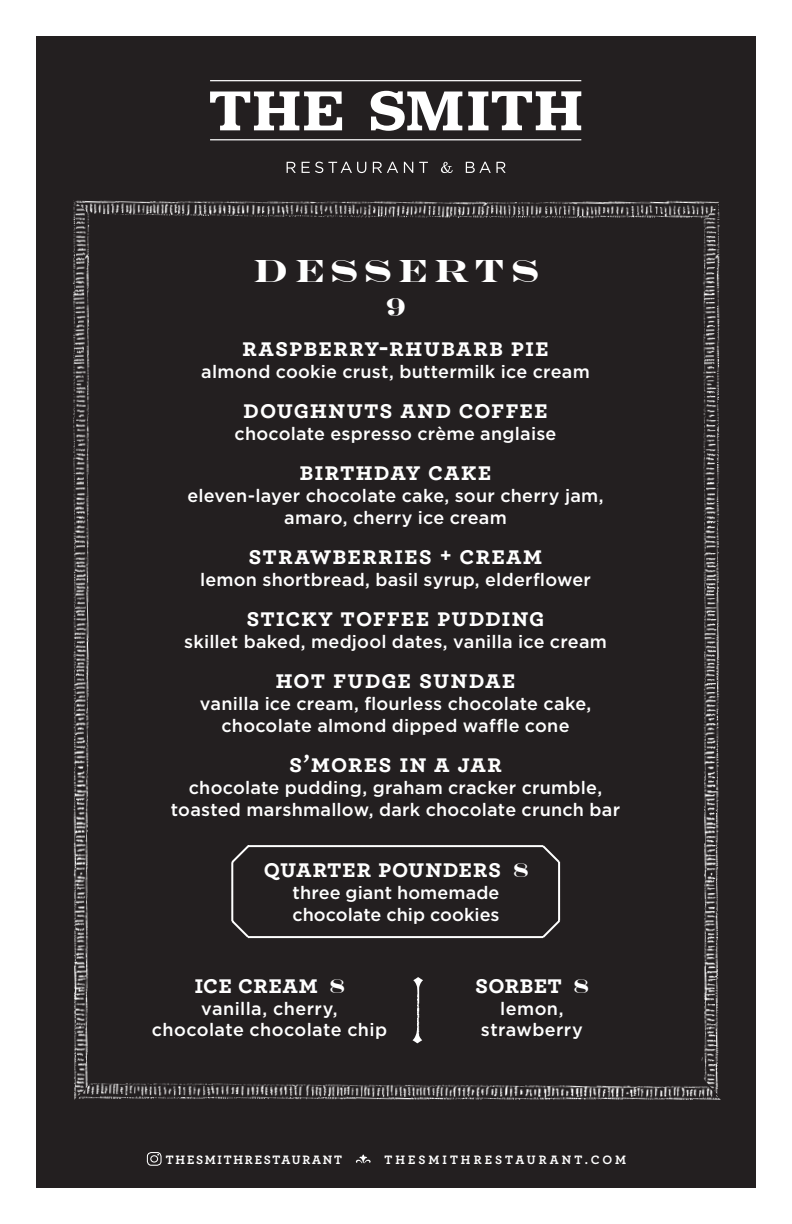
<style>
.page{position:relative;width:792px;height:1224px;background:#fff}
.page>*{position:absolute;margin:0;border:0;box-sizing:border-box;transform-origin:0 0}
.t1{font:700 32px "Engravers";letter-spacing:.2em;color:#fff}
.Food_Item_Descrip{font:26px "Archer Bold SC";letter-spacing:.035em;color:#fff}
.Food_Item_Descrip-2{font:26px "Archer Bold SC";letter-spacing:.01em;color:#fff}
.t2{font:700 26px "Engravers";color:#fff}
.Food_Item_Descrip-3{font:500 18px/21.6px "Gotham";letter-spacing:.015em;color:#fff;text-align:center}
.Food_Item{font:500 18px/22px "Gotham";letter-spacing:.005em;color:#fff}
.t3{font:12.8px "Archer Bold SC";letter-spacing:.235em;color:#fff}
.t4{font:12.8px "Archer Bold SC";letter-spacing:.135em;color:#fff}
.s1{font-family:"Engravers";font-weight:700;font-size:20px}
</style>
<div class="page">
<div style="left:36px;top:36px;width:720px;height:1152px;background:#231f20"></div>
<svg style="left:210px;top:91px;width:371px;height:40px"></svg>
<hr style="left:210px;top:80px;width:371px;height:1px;background:#fff">
<hr style="left:210px;top:139px;width:371px;height:1px;background:#fff">
<svg style="left:287px;top:162px;width:9px;height:11px"></svg>
<svg style="left:302px;top:162px;width:64px;height:11px"></svg>
<svg style="left:373px;top:162px;width:25px;height:11px"></svg>
<svg style="left:404px;top:162px;width:9px;height:11px"></svg>
<svg style="left:419px;top:162px;width:9px;height:11px"></svg>
<svg style="left:441px;top:162px;width:12px;height:11px"></svg>
<svg style="left:466px;top:162px;width:40px;height:11px"></svg>
<img style="left:92px;top:200px;width:609px;height:19px">
<img style="left:92px;top:1083px;width:609px;height:17px">
<img style="left:701px;top:201px;width:20px;height:899px">
<img style="left:73px;top:200px;width:19px;height:900px">
<svg style="left:231px;top:845px;width:329px;height:93px"></svg>
<img style="left:417px;top:993px;width:3px;height:35px">
<svg style="left:413px;top:977px;width:10px;height:16px"></svg>
<svg style="left:412px;top:1028px;width:10px;height:15px"></svg>
<div style="left:147px;top:1152px;width:15px;height:14px;border:1px solid #fff;border-radius:4px"></div>
<div style="left:150px;top:1155px;width:8px;height:8px;border:1px solid #fff;border-radius:50%"></div>
<svg style="left:356px;top:1154px;width:15px;height:9px"></svg>
<p class="t1" style="left:253px;top:253px;width:288px">DESSERTs</p>
<p class="t2" style="left:386px;top:292px;width:20px">9</p>
<p class="Food_Item_Descrip" style="left:242px;top:331px;width:308px">raspberry-rhubarb pie</p>
<p class="Food_Item_Descrip-3" style="left:201px;top:361px;width:390px">almond cookie crust, buttermilk ice cream</p>
<p class="Food_Item_Descrip" style="left:243px;top:393px;width:306px">doughnuts and coffee</p>
<p class="Food_Item_Descrip-3" style="left:235px;top:423px;width:323px">chocolate espresso crème anglaise</p>
<p class="Food_Item_Descrip" style="left:300px;top:455px;width:193px">birthday cake</p>
<p class="Food_Item_Descrip-3" style="left:187px;top:484px;width:418px">eleven-layer chocolate cake, sour cherry jam, amaro, cherry ice cream</p>
<p class="Food_Item_Descrip" style="left:249px;top:539px;width:295px">strawberries + cream</p>
<p class="Food_Item_Descrip-3" style="left:200px;top:568px;width:393px">lemon shortbread, basil syrup, elderflower</p>
<p class="Food_Item_Descrip" style="left:246px;top:601px;width:300px">sticky toffee pudding</p>
<p class="Food_Item_Descrip-3" style="left:184px;top:630px;width:424px">skillet baked, medjool dates, vanilla ice cream</p>
<p class="Food_Item_Descrip" style="left:276px;top:663px;width:241px">hot fudge sundae</p>
<p class="Food_Item_Descrip-3" style="left:200px;top:692px;width:393px">vanilla ice cream, flourless chocolate cake,</p>
<p class="Food_Item_Descrip-3" style="left:221px;top:714px;width:350px">chocolate almond dipped waffle cone</p>
<p class="Food_Item_Descrip" style="left:289px;top:747px;width:214px">s’mores in a jar</p>
<p class="Food_Item_Descrip-3" style="left:189px;top:776px;width:415px">chocolate pudding, graham cracker crumble,</p>
<p class="Food_Item_Descrip-3" style="left:171px;top:798px;width:451px">toasted marshmallow, dark chocolate crunch bar</p>
<p class="Food_Item_Descrip" style="left:264px;top:852px;width:266px">quarter pounders <span class="s1">8</span></p>
<p class="Food_Item" style="left:292px;top:881px;width:209px">three giant homemade chocolate chip cookies</p>
<p class="Food_Item_Descrip-2" style="left:194px;top:968px;width:152px">ice cream <span class="s1">8</span></p>
<p class="Food_Item_Descrip-3" style="left:152px;top:997px;width:237px">vanilla, cherry,<br>chocolate chocolate chip</p>
<p class="Food_Item_Descrip" style="left:475px;top:968px;width:115px">sorbet <span class="s1">8</span></p>
<p class="Food_Item_Descrip-3" style="left:481px;top:997px;width:103px">lemon, strawberry</p>
<p class="t4" style="left:166px;top:1152px;width:178px">THESMITHRESTAURANT</p>
<p class="t3" style="left:384px;top:1152px;width:243px">THESMITHRESTAURANT.COM</p>
</div>
